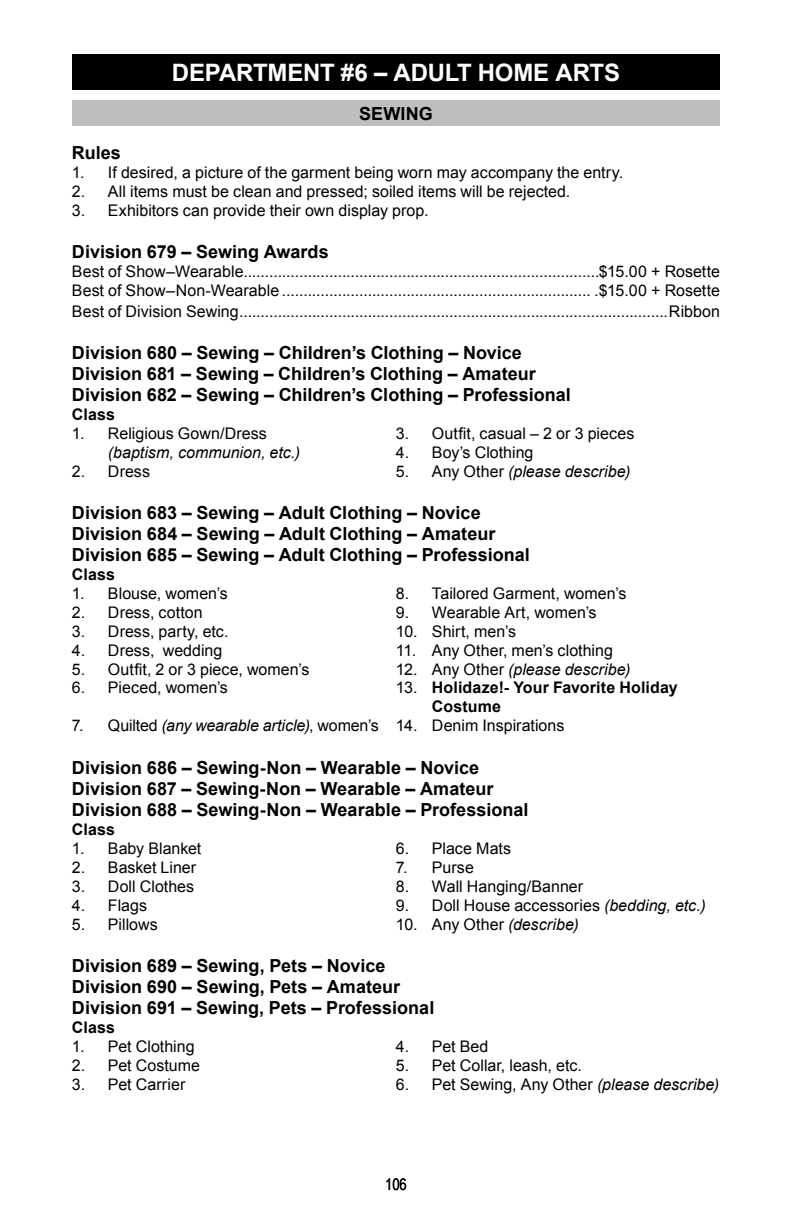
<style>
.page{position:relative;width:792px;height:1224px;background:#fff}
.page>*{position:absolute;margin:0;border:0;box-sizing:border-box;transform-origin:0 0}
.t1{font:700 24px "Arial";letter-spacing:-.01em;color:#fff}
.t2{font:700 18px/21px "Arial";color:#000}
.t3{font:16px/19px "Arial";color:#000}
.t4{font:italic 16px "Arial";letter-spacing:.005em;color:#000}
.t5{font:700 16px/19px "Arial";letter-spacing:.01em;color:#000}
.t6{font:16px "Arial Narrow";color:#000}
.s1{font-style:normal}
.s2{font-weight:400}
.s3{font-style:italic}
</style>
<div class="page">
<div style="left:72px;top:54px;width:648px;height:36px;background:#000"></div>
<div style="left:72px;top:100px;width:648px;height:26px;background:#bcbec0"></div>
<h1 class="t1" style="left:172px;top:57px;width:450px">DEPARTMENT #6 – ADULT HOME ARTS</h1>
<p class="t2" style="left:359px;top:103px;width:75px">SEWING</p>
<p class="t2" style="left:72px;top:142px;width:51px">Rules</p>
<p class="t3" style="left:72px;top:163px;width:553px">1. If desired, a picture of the garment being worn may accompany the entry.</p>
<p class="t3" style="left:72px;top:182px;width:500px">2. All items must be clean and pressed; soiled items will be rejected.</p>
<p class="t3" style="left:72px;top:201px;width:358px">3. Exhibitors can provide their own display prop.</p>
<p class="t2" style="left:72px;top:241px;width:258px">Division 679 – Sewing Awards</p>
<p class="t3" style="left:72px;top:262px;width:650px">Best of Show–Wearable...................................................................................$15.00 + Rosette<br>Best of Show–Non-Wearable ........................................................................ .$15.00 + Rosette</p>
<p class="t3" style="left:72px;top:302px;width:649px">Best of Division Sewing....................................................................................................Ribbon</p>
<p class="t2" style="left:72px;top:342px;width:500px">Division 680 – Sewing – Children’s Clothing – Novice<br>Division 681 – Sewing – Children’s Clothing – Amateur<br>Division 682 – Sewing – Children’s Clothing – Professional</p>
<p class="t5" style="left:72px;top:405px;width:45px">Class</p>
<p class="t3" style="left:72px;top:424px;width:196px">1. Religious Gown/Dress</p>
<p class="t3" style="left:396px;top:424px;width:240px">3. Outfit, casual – 2 or 3 pieces</p>
<p class="t4" style="left:108px;top:442px;width:194px">(baptism, communion, etc.)</p>
<p class="t3" style="left:396px;top:443px;width:139px">4. Boy’s Clothing</p>
<p class="t3" style="left:72px;top:462px;width:80px">2. Dress</p>
<p class="t4" style="left:396px;top:461px;width:236px"><span class="s1">5. Any Other</span> (please describe)</p>
<p class="t2" style="left:72px;top:502px;width:459px">Division 683 – Sewing – Adult Clothing – Novice<br>Division 684 – Sewing – Adult Clothing – Amateur<br>Division 685 – Sewing – Adult Clothing – Professional</p>
<p class="t5" style="left:72px;top:565px;width:45px">Class</p>
<p class="t3" style="left:72px;top:584px;width:157px">1. Blouse, women’s</p>
<p class="t3" style="left:396px;top:584px;width:232px">8. Tailored Garment, women’s</p>
<p class="t3" style="left:72px;top:603px;width:132px">2. Dress, cotton</p>
<p class="t3" style="left:396px;top:603px;width:202px">9. Wearable Art, women’s</p>
<p class="t3" style="left:72px;top:622px;width:158px">3. Dress, party, etc.</p>
<p class="t3" style="left:396px;top:622px;width:122px">10. Shirt, men’s</p>
<p class="t3" style="left:72px;top:641px;width:152px">4. Dress, wedding</p>
<p class="t3" style="left:396px;top:641px;width:219px">11. Any Other, men’s clothing</p>
<p class="t3" style="left:72px;top:660px;width:239px">5. Outfit, 2 or 3 piece, women’s</p>
<p class="t4" style="left:396px;top:659px;width:236px"><span class="s1">12. Any Other</span> (please describe)</p>
<p class="t3" style="left:72px;top:679px;width:157px">6. Pieced, women’s</p>
<p class="t5" style="left:432px;top:679px;width:247px;text-indent:-36px"><span class="s2">13.</span> Holidaze!- Your Favorite Holiday<br>Costume</p>
<p class="t3" style="left:72px;top:717px;width:494px">7. Quilted <span class="s3">(any wearable article)</span>, women’s 14. Denim Inspirations</p>
<p class="t2" style="left:72px;top:757px;width:458px">Division 686 – Sewing-Non – Wearable – Novice<br>Division 687 – Sewing-Non – Wearable – Amateur<br>Division 688 – Sewing-Non – Wearable – Professional</p>
<p class="t5" style="left:72px;top:820px;width:45px">Class</p>
<p class="t3" style="left:72px;top:839px;width:131px">1. Baby Blanket</p>
<p class="t3" style="left:396px;top:839px;width:117px">6. Place Mats</p>
<p class="t3" style="left:72px;top:858px;width:126px">2. Basket Liner</p>
<p class="t3" style="left:396px;top:858px;width:79px">7. Purse</p>
<p class="t3" style="left:72px;top:877px;width:124px">3. Doll Clothes</p>
<p class="t3" style="left:396px;top:877px;width:189px">8. Wall Hanging/Banner</p>
<p class="t3" style="left:72px;top:896px;width:77px">4. Flags</p>
<p class="t3" style="left:396px;top:896px;width:311px">9. Doll House accessories <span class="s3">(bedding, etc.)</span></p>
<p class="t3" style="left:72px;top:915px;width:87px">5. Pillows</p>
<p class="t3" style="left:396px;top:915px;width:184px">10. Any Other <span class="s3">(describe)</span></p>
<p class="t2" style="left:72px;top:955px;width:364px">Division 689 – Sewing, Pets – Novice<br>Division 690 – Sewing, Pets – Amateur<br>Division 691 – Sewing, Pets – Professional</p>
<p class="t5" style="left:72px;top:1018px;width:45px">Class</p>
<p class="t3" style="left:72px;top:1037px;width:124px">1. Pet Clothing</p>
<p class="t3" style="left:396px;top:1037px;width:94px">4. Pet Bed</p>
<p class="t3" style="left:72px;top:1056px;width:130px">2. Pet Costume</p>
<p class="t3" style="left:396px;top:1056px;width:187px">5. Pet Collar, leash, etc.</p>
<p class="t3" style="left:72px;top:1075px;width:115px">3. Pet Carrier</p>
<p class="t3" style="left:396px;top:1075px;width:325px">6. Pet Sewing, Any Other <span class="s3">(please describe)</span></p>
<p class="t6" style="left:385px;top:1172px;width:23px">106</p>
</div>
